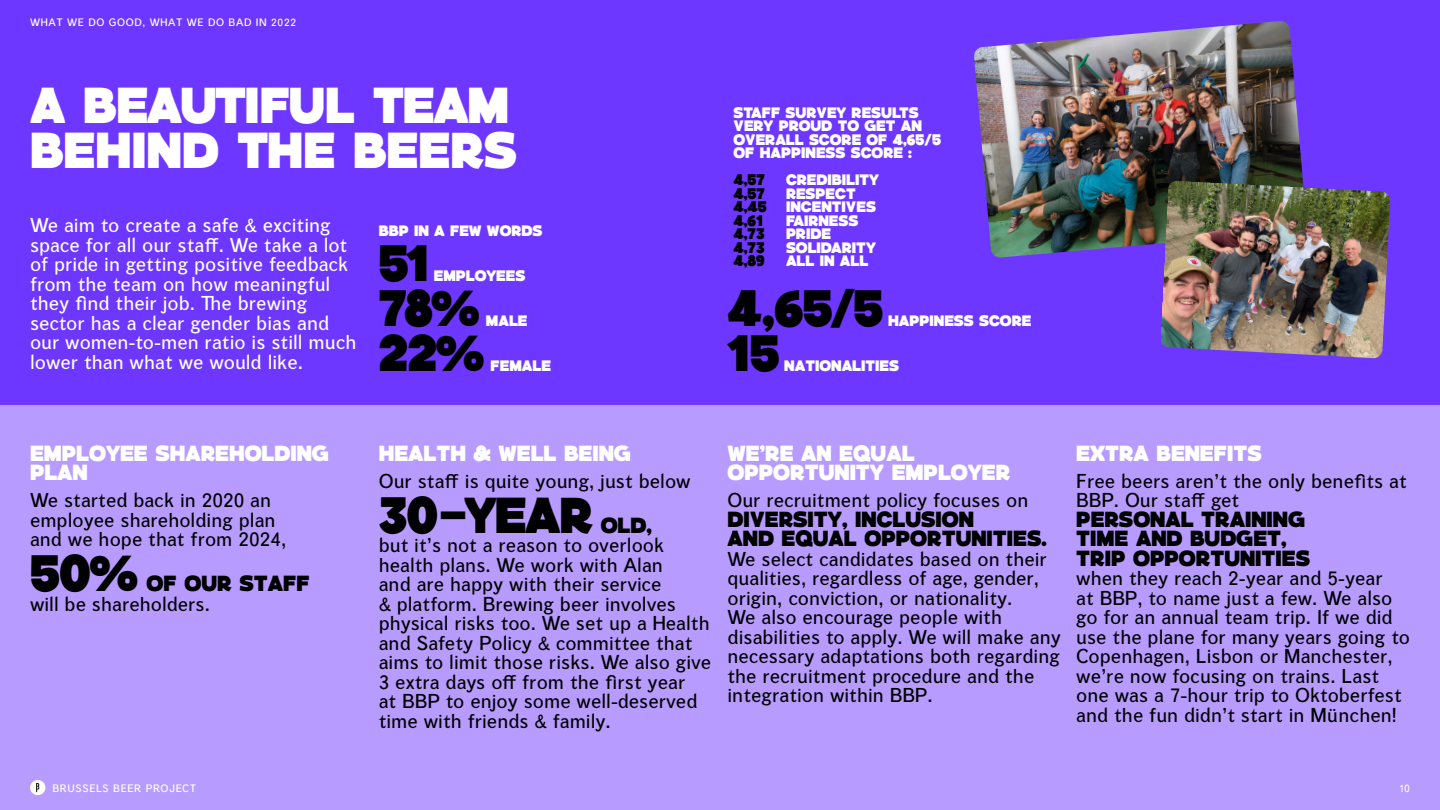
<style>
.page{position:relative;width:1440px;height:810px;background:#fff}
.page>*{position:absolute;margin:0;border:0;box-sizing:border-box;transform-origin:0 0}
.Body_2_Title{font:800 expanded 45px "STOUTCAPS";letter-spacing:-.005em;color:#000}
.Titre_1{font:800 expanded 45px "STOUTCAPS";letter-spacing:-.03em;color:#fff}
.Titre_1-2{font:800 expanded 45px "STOUTCAPS";color:#fff}
.Body_2_texte{font:800 expanded 45px "STOUTCAPS";letter-spacing:-.025em;color:#000}
.Body_1_texte{font:19.5px/19.5px "Charlie New";color:#000}
.Body_1_texte-2{font:19.5px/19.5px "Charlie New";color:#fff}
.Body_2_texte-2{font:800 expanded 19.5px/19.5px "STOUTCAPS";color:#000}
.Body_1_Title_1_Whi{font:800 expanded 19.5px/19.5px "STOUTCAPS";color:#fff}
.Body_2_Title-2{font:800 expanded 13.5px/13.5px "STOUTCAPS";color:#fff}
.Body_2_Title-3{font:800 expanded 13.5px "STOUTCAPS";color:#000}
.t1{font:10.5px "Charlie New";letter-spacing:.06em;color:#fff}
</style>
<div class="page">
<div style="left:0;top:0;width:1440px;height:405px;background:#6e37ff"></div>
<div style="left:0;top:405px;width:1440px;height:405px;background:#b79bff"></div>
<img style="left:974px;top:21px;width:329px;height:237px">
<img style="left:1160px;top:181px;width:230px;height:177px">
<div style="left:30px;top:780px;width:15px;height:15px;background:#fff;border-radius:50%"></div>
<svg style="left:36px;top:783px;width:3px;height:9px"></svg>
<p class="t1" style="left:30px;top:17px;width:268px">WHAT WE DO GOOD, WHAT WE DO BAD IN 2022</p>
<p class="Titre_1" style="left:30px;top:78px;width:481px">A BEAUTIFUL TEAM</p>
<p class="Titre_1-2" style="left:30px;top:123px;width:488px">BEHIND THE BEERS</p>
<p class="Body_1_texte-2" style="left:30px;top:217px;width:328px">We aim to create a safe &amp; exciting space for all our staff. We take a lot of pride in getting positive feedback from the team on how meaningful they find their job. The brewing sector has a clear gender bias and our women-to-men ratio is still much lower than what we would like.</p>
<p class="Body_2_Title-2" style="left:379px;top:224px;width:165px">BBP IN A FEW WORDS</p>
<p class="Body_2_Title" style="left:379px;top:235px;width:51px">51</p>
<p class="Body_2_Title-2" style="left:434px;top:269px;width:93px">EMPLOYEES</p>
<p class="Body_2_Title" style="left:379px;top:280px;width:103px">78%</p>
<p class="Body_2_Title-2" style="left:486px;top:314px;width:43px">MALE</p>
<p class="Body_2_Title" style="left:379px;top:325px;width:108px">22%</p>
<p class="Body_2_Title-2" style="left:491px;top:359px;width:62px">FEMALE</p>
<p class="Body_2_Title-2" style="left:734px;top:106px;width:187px">STAFF SURVEY RESULTS</p>
<p class="Body_2_Title-2" style="left:734px;top:119px;width:209px">VERY PROUD TO GET AN<br>OVERALL SCORE OF 4,65/5<br>OF HAPPINESS SCORE :</p>
<p class="Body_2_Title-3" style="left:734px;top:171px;width:33px">4,57</p>
<p class="Body_2_Title-2" style="left:786px;top:173px;width:95px">CREDIBILITY</p>
<p class="Body_2_Title-3" style="left:734px;top:185px;width:33px">4,57</p>
<p class="Body_2_Title-2" style="left:786px;top:187px;width:71px">RESPECT</p>
<p class="Body_2_Title-3" style="left:734px;top:198px;width:35px">4,45</p>
<p class="Body_2_Title-2" style="left:786px;top:200px;width:91px">INCENTIVES</p>
<p class="Body_2_Title-3" style="left:734px;top:212px;width:31px">4,61</p>
<p class="Body_2_Title-2" style="left:786px;top:214px;width:74px">FAIRNESS</p>
<p class="Body_2_Title-3" style="left:734px;top:225px;width:33px">4,73</p>
<p class="Body_2_Title-2" style="left:786px;top:227px;width:47px">PRIDE</p>
<p class="Body_2_Title-3" style="left:734px;top:239px;width:33px">4,73</p>
<p class="Body_2_Title-2" style="left:786px;top:241px;width:91px">SOLIDARITY</p>
<p class="Body_2_Title-3" style="left:734px;top:252px;width:33px">4,89</p>
<p class="Body_2_Title-2" style="left:786px;top:254px;width:84px">ALL IN ALL</p>
<p class="Body_2_Title" style="left:728px;top:280px;width:157px">4,65/5</p>
<p class="Body_2_Title-2" style="left:888px;top:314px;width:145px">HAPPINESS SCORE</p>
<p class="Body_2_Title" style="left:727px;top:325px;width:53px">15</p>
<p class="Body_2_Title-2" style="left:784px;top:359px;width:116px">NATIONALITIES</p>
<p class="Body_1_Title_1_Whi" style="left:30px;top:444px;width:301px">EMPLOYEE SHAREHOLDING<br>PLAN</p>
<p class="Body_1_texte" style="left:30px;top:492px;width:258px">We started back in 2020 an employee shareholding plan and we hope that from 2024,</p>
<p class="Body_2_texte" style="left:30px;top:546px;width:110px">50%</p>
<p class="Body_2_texte-2" style="left:147px;top:574px;width:165px">OF OUR STAFF</p>
<p class="Body_1_texte" style="left:30px;top:595px;width:181px">will be shareholders.</p>
<p class="t1" style="left:52px;top:782px;width:145px">BRUSSELS BEER PROJECT</p>
<p class="Body_1_Title_1_Whi" style="left:379px;top:444px;width:254px">HEALTH &amp; WELL BEING</p>
<p class="Body_1_texte" style="left:379px;top:472px;width:313px">Our staff is quite young, just below</p>
<p class="Body_2_texte" style="left:379px;top:487px;width:216px">30-YEAR</p>
<p class="Body_2_texte-2" style="left:601px;top:516px;width:53px">OLD,</p>
<p class="Body_1_texte" style="left:379px;top:537px;width:334px">but it’s not a reason to overlook health plans. We work with Alan<br>and are happy with their service<br>&amp; platform. Brewing beer involves physical risks too. We set up a Health and Safety Policy &amp; committee that aims to limit those risks. We also give 3 extra days off from the first year<br>at BBP to enjoy some well-deserved time with friends &amp; family.</p>
<p class="Body_1_Title_1_Whi" style="left:728px;top:444px;width:284px">WE’RE AN EQUAL<br>OPPORTUNITY EMPLOYER</p>
<p class="Body_1_texte" style="left:728px;top:492px;width:302px">Our recruitment policy focuses on</p>
<p class="Body_2_texte-2" style="left:728px;top:510px;width:248px">DIVERSITY, INCLUSION</p>
<p class="Body_2_texte-2" style="left:728px;top:529px;width:321px">AND EQUAL OPPORTUNITIES.</p>
<p class="Body_1_texte" style="left:728px;top:550px;width:335px">We select candidates based on their qualities, regardless of age, gender, origin, conviction, or nationality.<br>We also encourage people with disabilities to apply. We will make any necessary adaptations both regarding the recruitment procedure and the integration within BBP.</p>
<p class="Body_1_Title_1_Whi" style="left:1076px;top:444px;width:187px">EXTRA BENEFITS</p>
<p class="Body_1_texte" style="left:1076px;top:472px;width:332px">Free beers aren’t the only benefits at<br>BBP. Our staff get</p>
<p class="Body_2_texte-2" style="left:1076px;top:510px;width:235px">PERSONAL TRAINING<br>TIME AND BUDGET,<br>TRIP OPPORTUNITIES</p>
<p class="Body_1_texte" style="left:1076px;top:570px;width:335px">when they reach 2-year and 5-year<br>at BBP, to name just a few. We also go for an annual team trip. If we did use the plane for many years going to Copenhagen, Lisbon or Manchester, we’re now focusing on trains. Last one was a 7-hour trip to Oktoberfest and the fun didn’t start in München!</p>
<p class="t1" style="left:1399px;top:782px;width:13px">10</p>
</div>
